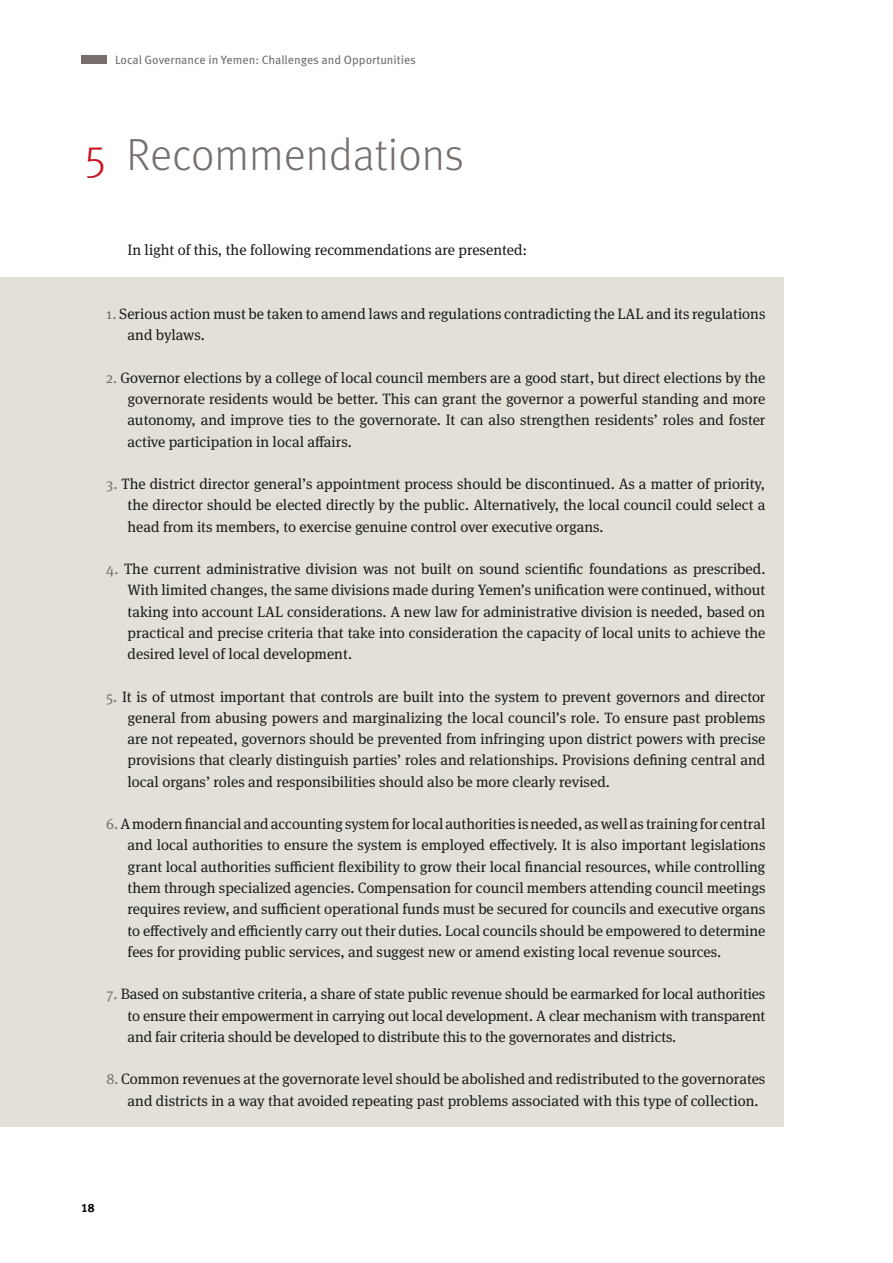
<style>
.page{position:relative;width:893px;height:1263px;background:#fff}
.page>*{position:absolute;margin:0;border:0;box-sizing:border-box;transform-origin:0 0}
.t1{font:300 45px "Meta Pro";color:#766f6c}
.t2{font:15px/21.3px "Meta Serif Pro";color:#1c1c1c;text-align:justify}
.t3{font:12px "Meta Pro";color:#766f6c}
.t4{font:700 12px "Meta Pro";color:#000}
.s1{color:#c91523}
.s2{color:#766f6c}
</style>
<div class="page">
<div style="left:81px;top:55px;width:26px;height:9px;background:#766f6c"></div>
<div style="left:0;top:277px;width:783px;height:850px;background:#e3e0d8"></div>
<p class="t3" style="left:115px;top:50px;width:303px">Local Governance in Yemen: Challenges and Opportunities</p>
<h1 class="t1" style="left:85px;top:122px;width:380px"><span class="s1">5</span> Recommendations</h1>
<p class="t2" style="left:128px;top:239px;width:401px">In light of this, the following recommendations are presented:</p>
<p class="t2" style="left:128px;top:302px;width:639px;text-indent:-21px"><span class="s2">1.</span> Serious action must be taken to amend laws and regulations contradicting the LAL and its regulations and bylaws.</p>
<p class="t2" style="left:128px;top:366px;width:639px;text-indent:-21px"><span class="s2">2.</span> Governor elections by a college of local council members are a good start, but direct elections by the governorate residents would be better. This can grant the governor a powerful standing and more autonomy, and improve ties to the governorate. It can also strengthen residents’ roles and foster active participation in local affairs.</p>
<p class="t2" style="left:128px;top:472px;width:639px;text-indent:-21px"><span class="s2">3.</span> The district director general’s appointment process should be discontinued. As a matter of priority, the director should be elected directly by the public. Alternatively, the local council could select a head from its members, to exercise genuine control over executive organs.</p>
<p class="t2" style="left:128px;top:557px;width:639px;text-indent:-21px"><span class="s2">4.</span> The current administrative division was not built on sound scientific foundations as prescribed.<br>With limited changes, the same divisions made during Yemen’s unification were continued, without taking into account LAL considerations. A new law for administrative division is needed, based on practical and precise criteria that take into consideration the capacity of local units to achieve the desired level of local development.</p>
<p class="t2" style="left:128px;top:685px;width:639px;text-indent:-21px"><span class="s2">5.</span> It is of utmost important that controls are built into the system to prevent governors and director general from abusing powers and marginalizing the local council’s role. To ensure past problems are not repeated, governors should be prevented from infringing upon district powers with precise provisions that clearly distinguish parties’ roles and relationships. Provisions defining central and local organs’ roles and responsibilities should also be more clearly revised.</p>
<p class="t2" style="left:128px;top:813px;width:639px;text-indent:-21px"><span class="s2">6.</span>A modern financial and accounting system for local authorities is needed, as well as training for central and local authorities to ensure the system is employed effectively. It is also important legislations grant local authorities sufficient flexibility to grow their local financial resources, while controlling them through specialized agencies. Compensation for council members attending council meetings requires review, and sufficient operational funds must be secured for councils and executive organs to effectively and efficiently carry out their duties. Local councils should be empowered to determine fees for providing public services, and suggest new or amend existing local revenue sources.</p>
<p class="t2" style="left:128px;top:983px;width:639px;text-indent:-21px"><span class="s2">7.</span> Based on substantive criteria, a share of state public revenue should be earmarked for local authorities to ensure their empowerment in carrying out local development. A clear mechanism with transparent and fair criteria should be developed to distribute this to the governorates and districts.</p>
<p class="t2" style="left:128px;top:1068px;width:639px;text-indent:-21px"><span class="s2">8.</span> Common revenues at the governorate level should be abolished and redistributed to the governorates and districts in a way that avoided repeating past problems associated with this type of collection.</p>
<p class="t4" style="left:81px;top:1198px;width:15px">18</p>
</div>
